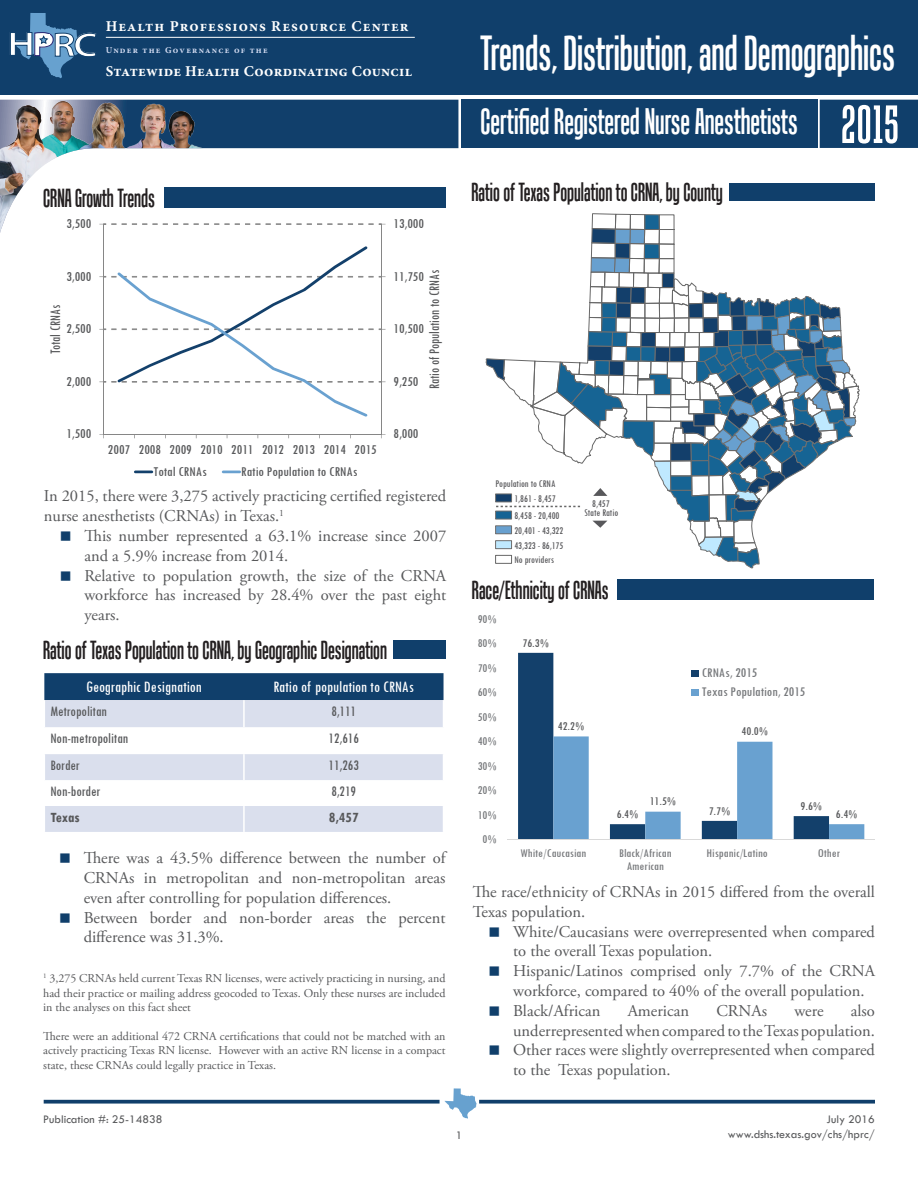
<style>
.page{position:relative;width:918px;height:1188px;background:#fff}
.page>*{position:absolute;margin:0;border:0;box-sizing:border-box;transform-origin:0 0}
.t1{font:52.5px "Tandelle";color:#fff}
.t2{font:48px "Tandelle";color:#fff}
.t3{font:36px "Tandelle";color:#fff}
.t4{font:600 33.9px "Myriad Pro";color:#fff;scale:1.2 1}
.t5{font:25.5px "Tandelle";color:#231f20}
.t6{font:16.5px/19.8px "Adobe Garamond Pro";color:#57585a}
.TableHead{font:condensed 16.5px "Tw Cen";color:#fff}
.t7{font:condensed 15.15px "Tw Cen";color:#58595b;scale:.92 1}
.Body_2_Sub{font:condensed 15px "Tw Cen";color:#57585a}
.t8{font:700 15px "Minion Pro";letter-spacing:.02em;color:#fff}
.t9{font:700 15px "Minion Pro";letter-spacing:.07em;color:#fff}
.Body_2_Sub-2{font:700 condensed 15px "Tw Cen";color:#57585a}
.t10{font:condensed 13.95px "Tw Cen";color:#58595b;scale:1.08 1}
.t11{font:condensed 13.8px/19.2px "Tw Cen";color:#76787b;scale:1.09 1}
.t12{font:condensed 12.3px/13px "Tw Cen";color:#76787b;text-align:center;scale:1.09 1}
.t13{font:condensed 12.3px "Tw Cen";color:#58595b;scale:1.09 1}
.t14{font:12px/14.4px "Adobe Garamond Pro";color:#57585a;text-align:justify}
.t15{font:12px "Tw Cen";color:#57585a}
.t16{font:condensed 10.65px/14.7px "Tw Cen";color:#58585b;text-align:right}
.t17{font:700 9px "Minion Pro";letter-spacing:.14em;color:#d3dcf2}
</style>
<div class="page">
<svg style="left:44px;top:1100px;width:396px;height:4px;background:#2a547b"></svg>
<svg style="left:445px;top:1088px;width:32px;height:31px"></svg>
<svg style="left:479px;top:1100px;width:396px;height:4px;background:#2a547b"></svg>
<div style="left:461px;top:100px;width:357px;height:48px;background:#103f6b"></div>
<div style="left:0;top:0;width:918px;height:94px;background:#103f6b"></div>
<svg style="left:233px;top:100px;width:225px;height:88px"></svg>
<img style="left:0;top:100px;width:233px;height:133px">
<div style="left:820px;top:100px;width:98px;height:48px;background:#103f6b"></div>
<hr style="left:106px;top:37px;width:309px;height:1px;background:#fff">
<svg style="left:11px;top:13px;width:69px;height:65px"></svg>
<hr style="left:381px;top:224px;width:1px;height:210px;background:#868686">
<hr style="left:103px;top:224px;width:1px;height:210px;background:#868686">
<svg style="left:99px;top:223px;width:287px;height:2px"></svg>
<hr style="left:104px;top:434px;width:277px;height:1px;background:#868686">
<svg style="left:99px;top:246px;width:287px;height:171px"></svg>
<svg style="left:134px;top:471px;width:19px;height:2px"></svg>
<svg style="left:222px;top:471px;width:19px;height:2px"></svg>
<svg style="left:486px;top:213px;width:374px;height:355px"></svg>
<svg style="left:45px;top:754px;width:398px;height:78px;fill:#dadfed"></svg>
<hr style="left:243px;top:806px;width:2px;height:26px;background:#fff">
<hr style="left:243px;top:754px;width:2px;height:26px;background:#fff">
<svg style="left:44px;top:673px;width:400px;height:54px;background:#7690ac"></svg>
<div style="left:164px;top:188px;width:282px;height:20px;background:#103f6b"></div>
<div style="left:729px;top:184px;width:146px;height:17px;background:#103f6b"></div>
<div style="left:617px;top:579px;width:257px;height:21px;background:#103f6b"></div>
<div style="left:393px;top:640px;width:53px;height:19px;background:#103f6b"></div>
<svg style="left:518px;top:653px;width:181px;height:186px"></svg>
<svg style="left:553px;top:736px;width:311px;height:103px"></svg>
<hr style="left:507px;top:839px;width:368px;height:1px;background:#d9d9d9">
<div style="left:691px;top:670px;width:7px;height:7px;background:#13406b"></div>
<div style="left:691px;top:689px;width:7px;height:7px;background:#69a1d0"></div>
<h3 class="t4" style="left:8px;top:23px;width:76px">HPRC</h3>
<h1 class="t9" style="left:106px;top:15px;width:304px">Health Professions Resource Center</h1>
<h1 class="t17" style="left:106px;top:44px;width:163px">Under the Governance of the</h1>
<h1 class="t8" style="left:106px;top:60px;width:308px">Statewide Health Coordinating Council</h1>
<h2 class="t5" style="left:43px;top:184px;width:113px">CRNA Growth Trends</h2>
<p class="t10" style="left:66px;top:215px;width:25px">3,500</p>
<p class="t10" style="left:66px;top:268px;width:25px">3,000</p>
<p class="t7" style="left:46px;top:354px;width:55px;rotate:-90deg">Total CRNAs</p>
<p class="t10" style="left:66px;top:320px;width:25px">2,500</p>
<p class="t10" style="left:66px;top:373px;width:25px">2,000</p>
<p class="t10" style="left:66px;top:426px;width:25px">1,500</p>
<p class="t10" style="left:108px;top:441px;width:250px">2007 2008 2009 2010 2011 2012 2013 2014 2015</p>
<p class="t10" style="left:153px;top:463px;width:51px">Total CRNAs</p>
<p class="t10" style="left:241px;top:463px;width:109px">Ratio Population to CRNAs</p>
<p class="t10" style="left:394px;top:215px;width:30px">13,000</p>
<p class="t7" style="left:425px;top:389px;width:131px;rotate:-90deg">Ratio of Population to CRNAs</p>
<p class="t10" style="left:394px;top:268px;width:30px">11,750</p>
<p class="t10" style="left:394px;top:320px;width:30px">10,500</p>
<p class="t10" style="left:394px;top:373px;width:25px">9,250</p>
<p class="t10" style="left:394px;top:426px;width:25px">8,000</p>
<p class="t6" style="left:44px;top:487px;width:404px">In 2015, there were 3,275 actively practicing certified registered nurse anesthetists (CRNAs) in Texas.<sup>1</sup></p>
<p class="t6" style="left:84px;top:526px;width:363px">This number represented a 63.1% increase since 2007 and a 5.9% increase from 2014.</p>
<p class="t6" style="left:84px;top:566px;width:363px;text-align:justify">Relative to population growth, the size of the CRNA workforce has increased by 28.4% over the past eight years.</p>
<h1 class="t2" style="left:480px;top:26px;width:416px">Trends, Distribution, and Demographics</h1>
<h1 class="t1" style="left:841px;top:95px;width:59px">2015</h1>
<h1 class="t3" style="left:480px;top:101px;width:319px">Certified Registered Nurse Anesthetists</h1>
<h2 class="t5" style="left:472px;top:177px;width:253px">Ratio of Texas Population to CRNA, by County</h2>
<p class="t16" style="left:496px;top:476px;width:62px">Population to CRNA<br>1,861 - 8,457</p>
<p class="t16" style="left:514px;top:508px;width:50px;text-align:left">8,458 - 20,400<br>20,401 - 43,322<br>43,323 - 86,175<br>No providers</p>
<p class="t16" style="left:584px;top:499px;width:35px;line-height:9.1px;text-align:center">8,457<br>State Ratio</p>
<h2 class="t5" style="left:472px;top:575px;width:138px">Race/Ethnicity of CRNAs</h2>
<p class="t12" style="left:478px;top:612px;width:19px">90%</p>
<h2 class="t5" style="left:43px;top:635px;width:345px">Ratio of Texas Population to CRNA, by Geographic Designation</h2>
<p class="t13" style="left:523px;top:635px;width:26px">76.3%</p>
<p class="t12" style="left:478px;top:637px;width:19px">80%</p>
<p class="t12" style="left:478px;top:661px;width:19px">70%</p>
<p class="t11" style="left:702px;top:663px;width:97px">CRNAs, 2015<br>Texas Population, 2015</p>
<p class="TableHead" style="left:86px;top:677px;width:117px">Geographic Designation</p>
<p class="TableHead" style="left:273px;top:677px;width:142px">Ratio of population to CRNAs</p>
<p class="Body_2_Sub" style="left:50px;top:702px;width:58px">Metropolitan</p>
<p class="Body_2_Sub" style="left:331px;top:702px;width:26px">8,111</p>
<p class="Body_2_Sub" style="left:50px;top:729px;width:79px">Non-metropolitan</p>
<p class="Body_2_Sub" style="left:329px;top:729px;width:32px">12,616</p>
<p class="Body_2_Sub" style="left:50px;top:756px;width:31px">Border</p>
<p class="Body_2_Sub" style="left:329px;top:756px;width:32px">11,263</p>
<p class="Body_2_Sub" style="left:50px;top:782px;width:52px">Non-border</p>
<p class="Body_2_Sub" style="left:331px;top:782px;width:26px">8,219</p>
<p class="Body_2_Sub-2" style="left:50px;top:808px;width:31px">Texas</p>
<p class="Body_2_Sub-2" style="left:329px;top:808px;width:31px">8,457</p>
<p class="t6" style="left:84px;top:849px;width:363px;text-align:justify">There was a 43.5% difference between the number of CRNAs in metropolitan and non-metropolitan areas even after controlling for population differences.</p>
<p class="t6" style="left:84px;top:908px;width:363px">Between border and non-border areas the percent difference was 31.3%.</p>
<p class="t12" style="left:478px;top:686px;width:19px">60%</p>
<p class="t12" style="left:478px;top:710px;width:19px">50%</p>
<p class="t13" style="left:558px;top:719px;width:26px">42.2%</p>
<p class="t13" style="left:742px;top:724px;width:26px">40.0%</p>
<p class="t12" style="left:478px;top:735px;width:19px">40%</p>
<p class="t12" style="left:478px;top:759px;width:19px">30%</p>
<p class="t12" style="left:478px;top:784px;width:19px">20%</p>
<p class="t13" style="left:650px;top:794px;width:26px">11.5%</p>
<p class="t13" style="left:801px;top:799px;width:21px">9.6%</p>
<p class="t13" style="left:617px;top:807px;width:21px">6.4%</p>
<p class="t13" style="left:709px;top:803px;width:21px">7.7%</p>
<p class="t13" style="left:836px;top:807px;width:21px">6.4%</p>
<p class="t12" style="left:478px;top:808px;width:19px">10%</p>
<p class="t12" style="left:483px;top:832px;width:14px">0%</p>
<p class="t12" style="left:521px;top:846px;width:62px">White/Caucasian</p>
<p class="t12" style="left:619px;top:846px;width:50px">Black/African<br>American</p>
<p class="t12" style="left:707px;top:846px;width:58px">Hispanic/Latino</p>
<p class="t12" style="left:818px;top:846px;width:22px">Other</p>
<p class="t6" style="left:473px;top:882px;width:404px">The race/ethnicity of CRNAs in 2015 differed from the overall<br>Texas population.</p>
<p class="t6" style="left:513px;top:922px;width:363px">White/Caucasians were overrepresented when compared to the overall Texas population.</p>
<p class="t6" style="left:513px;top:962px;width:363px">Hispanic/Latinos comprised only 7.7% of the CRNA workforce, compared to 40% of the overall population.</p>
<p class="t6" style="left:513px;top:1001px;width:89px">Black/African</p>
<p class="t6" style="left:628px;top:1001px;width:63px">American</p>
<p class="t6" style="left:716px;top:1001px;width:52px">CRNAs</p>
<p class="t6" style="left:794px;top:1001px;width:31px">were</p>
<p class="t14" style="left:43px;top:972px;width:404px"><sup>1</sup> 3,275 CRNAs held current Texas RN licenses, were actively practicing in nursing, and had their practice or mailing address geocoded to Texas. Only these nurses are included in the analyses on this fact sheet</p>
<p class="t14" style="left:43px;top:1029px;width:404px">There were an additional 472 CRNA certifications that could not be matched with an actively practicing Texas RN license. However with an active RN license in a compact state, these CRNAs could legally practice in Texas.</p>
<p class="t6" style="left:513px;top:1001px;width:363px;text-align:right">also<br>underrepresented when compared to the Texas population.</p>
<p class="t6" style="left:513px;top:1041px;width:363px">Other races were slightly overrepresented when compared to the Texas population.</p>
<p class="t15" style="left:43px;top:1112px;width:121px">Publication #: 25-14838</p>
<p class="t15" style="left:826px;top:1112px;width:50px">July 2016</p>
<p class="t15" style="left:456px;top:1128px;width:8px">1</p>
<p class="t15" style="left:728px;top:1127px;width:149px">www.dshs.texas.gov/chs/hprc/</p>
</div>
